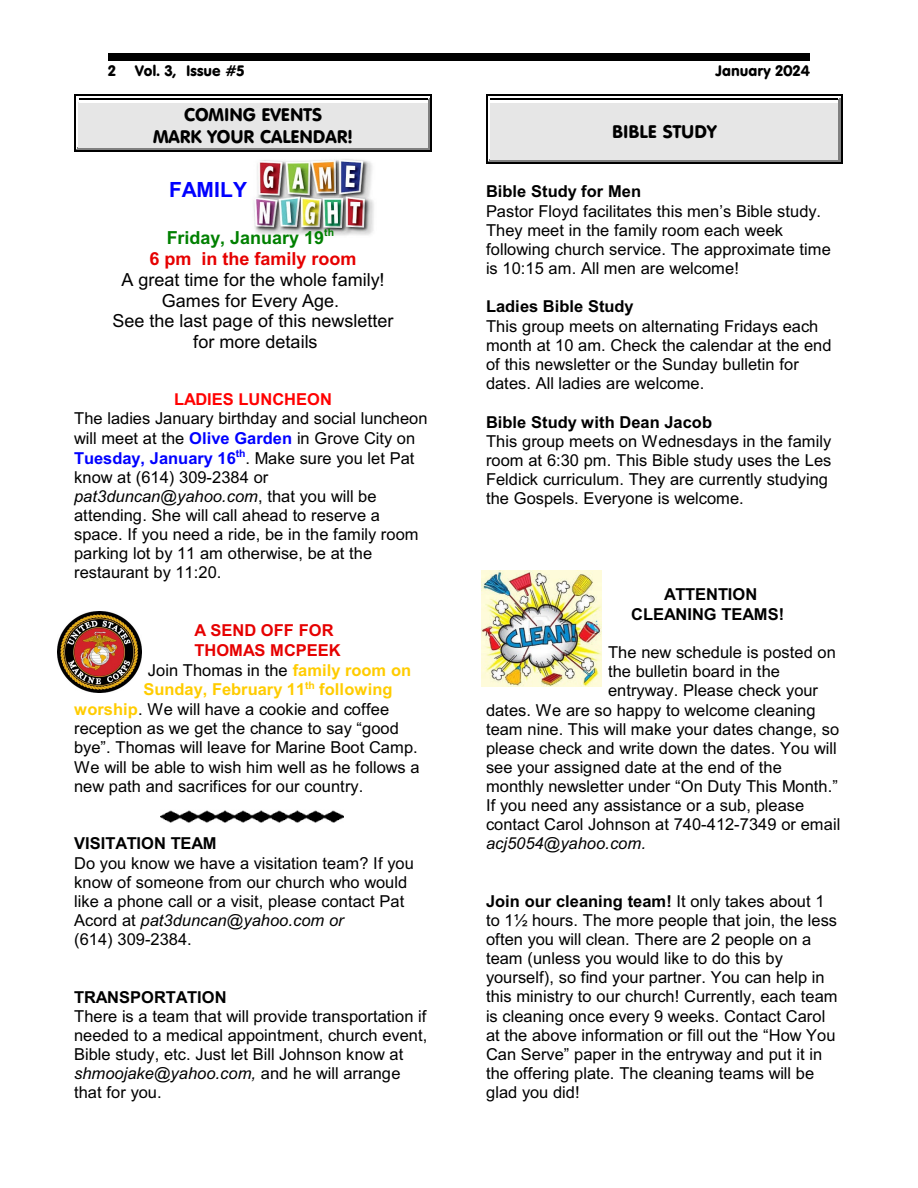
<style>
.page{position:relative;width:918px;height:1188px;background:#fff}
.page>*{position:absolute;margin:0;border:0;box-sizing:border-box;transform-origin:0 0}
.t1{font:700 21px "Arial";color:#00f}
.t2{font:18px/20.7px "Arial";color:#000;text-align:center}
.t3{font:18px/22.2px "VAG Rounded BT";color:#000;text-align:center}
.t4{font:700 18px/21.3px "Arial";color:#e60000;text-align:center}
.t5{font:16.5px/19px "Arial";color:#000}
.t6{font:700 16.5px/19.8px "Arial";color:#000;text-align:center}
.t7{font:700 16.5px "Arial";color:#fc0}
.t8{font:700 16.5px "Arial";color:#e60000}
.t9{font:italic 16.5px "Arial";color:#000}
.t10{font:700 16.5px "Arial";color:#f00}
.t11{font:15px "VAG Rounded BT";color:#000}
.s1{color:#008000}
.s2{font-weight:700;color:#00f}
.s3{font-style:italic}
.s4{font-weight:700;color:#fc0}
.s5{font-weight:700}
</style>
<div class="page">
<div style="left:108px;top:54px;width:702px;height:7px;background:#000"></div>
<hr style="left:428px;top:97px;width:1px;height:52px;background:#808080">
<hr style="left:77px;top:97px;width:352px;height:2px;background:#fff">
<hr style="left:77px;top:148px;width:352px;height:1px;background:#808080">
<hr style="left:429px;top:96px;width:1px;height:54px;background:#808080">
<hr style="left:76px;top:96px;width:354px;height:1px;background:#fff">
<hr style="left:76px;top:149px;width:354px;height:2px;background:#808080">
<hr style="left:74px;top:94px;width:2px;height:58px;background:#000">
<hr style="left:431px;top:94px;width:1px;height:58px;background:#000">
<hr style="left:74px;top:94px;width:358px;height:2px;background:#000">
<hr style="left:74px;top:151px;width:358px;height:1px;background:#000">
<div style="left:79px;top:102px;width:349px;height:46px;background:#e6e6e6"></div>
<hr style="left:79px;top:102px;width:349px;height:1px;background:#fff">
<hr style="left:79px;top:99px;width:349px;height:1px;background:#000">
<hr style="left:838px;top:97px;width:1px;height:64px;background:#808080">
<hr style="left:489px;top:97px;width:350px;height:2px;background:#fff">
<hr style="left:489px;top:160px;width:350px;height:1px;background:#808080">
<hr style="left:840px;top:96px;width:1px;height:67px;background:#808080">
<hr style="left:487px;top:96px;width:354px;height:1px;background:#fff">
<hr style="left:487px;top:161px;width:354px;height:2px;background:#808080">
<hr style="left:486px;top:94px;width:1px;height:70px;background:#000">
<hr style="left:841px;top:94px;width:1px;height:70px;background:#000">
<hr style="left:486px;top:94px;width:356px;height:2px;background:#000">
<hr style="left:486px;top:163px;width:356px;height:1px;background:#000">
<div style="left:490px;top:102px;width:348px;height:58px;background:#e6e6e6"></div>
<hr style="left:490px;top:102px;width:348px;height:1px;background:#fff">
<hr style="left:490px;top:99px;width:348px;height:1px;background:#000">
<img style="left:161px;top:810px;width:182px;height:13px">
<img style="left:481px;top:570px;width:120px;height:116px">
<img style="left:57px;top:611px;width:84px;height:81px">
<img style="left:253px;top:159px;width:121px;height:77px">
<p class="t11" style="left:108px;top:64px;width:9px">2</p>
<p class="t11" style="left:135px;top:64px;width:111px">Vol. 3, Issue #5</p>
<p class="t11" style="left:715px;top:64px;width:96px">January 2024</p>
<p class="t3" style="left:153px;top:106px;width:201px">COMING EVENTS<br>MARK YOUR CALENDAR!</p>
<p class="t1" style="left:169px;top:182px;width:79px">FAMILY</p>
<p class="t4" style="left:150px;top:229px;width:208px"><span class="s1">Friday, January 19</span><sup>th<br></sup>6 pm in the family room</p>
<p class="t2" style="left:112px;top:271px;width:282px">A great time for the whole family!<br>Games for Every Age.<br>See the last page of this newsletter for more details</p>
<p class="t3" style="left:612px;top:123px;width:106px">BIBLE STUDY</p>
<p class="t6" style="left:486px;top:183px;width:157px">Bible Study for Men</p>
<p class="t5" style="left:486px;top:203px;width:346px">Pastor Floyd facilitates this men’s Bible study.<br>They meet in the family room each week following church service. The approximate time is 10:15 am. All men are welcome!</p>
<p class="t6" style="left:486px;top:298px;width:149px">Ladies Bible Study</p>
<p class="t5" style="left:486px;top:318px;width:347px">This group meets on alternating Fridays each month at 10 am. Check the calendar at the end of this newsletter or the Sunday bulletin for dates. All ladies are welcome.</p>
<p class="t6" style="left:486px;top:414px;width:228px">Bible Study with Dean Jacob</p>
<p class="t5" style="left:486px;top:433px;width:347px">This group meets on Wednesdays in the family room at 6:30 pm. This Bible study uses the Les Feldick curriculum. They are currently studying the Gospels. Everyone is welcome.</p>
<p class="t10" style="left:174px;top:393px;width:159px">LADIES LUNCHEON</p>
<p class="t5" style="left:74px;top:410px;width:355px">The ladies January birthday and social luncheon will meet at the <span class="s2">Olive Garden</span> in Grove City on <span class="s2">Tuesday, January 16</span><sup>th</sup>. Make sure you let Pat know at (614) 309-2384 or <span class="s3">pat3duncan@yahoo.com</span>, that you will be attending. She will call ahead to reserve a space. If you need a ride, be in the family room parking lot by 11 am otherwise, be at the restaurant by 11:20.</p>
<p class="t8" style="left:195px;top:624px;width:141px">A SEND OFF FOR</p>
<p class="t8" style="left:195px;top:644px;width:148px">THOMAS MCPEEK</p>
<p class="t5" style="left:148px;top:662px;width:265px">Join Thomas in the <span class="s4">family room on</span></p>
<p class="t7" style="left:143px;top:683px;width:251px">Sunday, February 11<sup>th</sup> following</p>
<p class="t5" style="left:74px;top:701px;width:317px"><span class="s4">worship</span>. We will have a cookie and coffee</p>
<p class="t5" style="left:74px;top:721px;width:326px">reception as we get the chance to say “good</p>
<p class="t5" style="left:74px;top:740px;width:345px">bye”. Thomas will leave for Marine Boot Camp.</p>
<p class="t5" style="left:74px;top:759px;width:347px">We will be able to wish him well as he follows a</p>
<p class="t5" style="left:74px;top:778px;width:291px">new path and sacrifices for our country.</p>
<p class="t6" style="left:74px;top:835px;width:144px">VISITATION TEAM</p>
<p class="t5" style="left:74px;top:855px;width:341px">Do you know we have a visitation team? If you know of someone from our church who would like a phone call or a visit, please contact Pat Acord at <span class="s3">pat3duncan@yahoo.com or<br></span>(614) 309-2384.</p>
<p class="t6" style="left:74px;top:989px;width:154px">TRANSPORTATION</p>
<p class="t5" style="left:74px;top:1008px;width:355px">There is a team that will provide transportation if needed to a medical appointment, church event, Bible study, etc. Just let Bill Johnson know at <span class="s3">shmoojake@yahoo.com,</span> and he will arrange that for you.</p>
<p class="t6" style="left:631px;top:586px;width:154px">ATTENTION<br>CLEANING TEAMS!</p>
<p class="t5" style="left:608px;top:644px;width:229px">The new schedule is posted on</p>
<p class="t5" style="left:608px;top:664px;width:173px">the bulletin board in the</p>
<p class="t5" style="left:608px;top:683px;width:212px">entryway. Please check your</p>
<p class="t5" style="left:486px;top:702px;width:331px">dates. We are so happy to welcome cleaning</p>
<p class="t5" style="left:486px;top:721px;width:355px">team nine. This will make your dates change, so</p>
<p class="t5" style="left:486px;top:740px;width:352px">please check and write down the dates. You will</p>
<p class="t5" style="left:486px;top:759px;width:297px">see your assigned date at the end of the</p>
<p class="t5" style="left:486px;top:778px;width:353px">monthly newsletter under “On Duty This Month.”</p>
<p class="t5" style="left:486px;top:797px;width:320px">If you need any assistance or a sub, please</p>
<p class="t5" style="left:486px;top:816px;width:356px">contact Carol Johnson at 740-412-7349 or email</p>
<p class="t9" style="left:486px;top:837px;width:161px">acj5054@yahoo.com.</p>
<p class="t5" style="left:486px;top:893px;width:353px"><span class="s5">Join our cleaning team!</span> It only takes about 1 to 1½ hours. The more people that join, the less often you will clean. There are 2 people on a team (unless you would like to do this by yourself), so find your partner. You can help in this ministry to our church! Currently, each team is cleaning once every 9 weeks. Contact Carol at the above information or fill out the “How You Can Serve” paper in the entryway and put it in the offering plate. The cleaning teams will be glad you did!</p>
</div>
